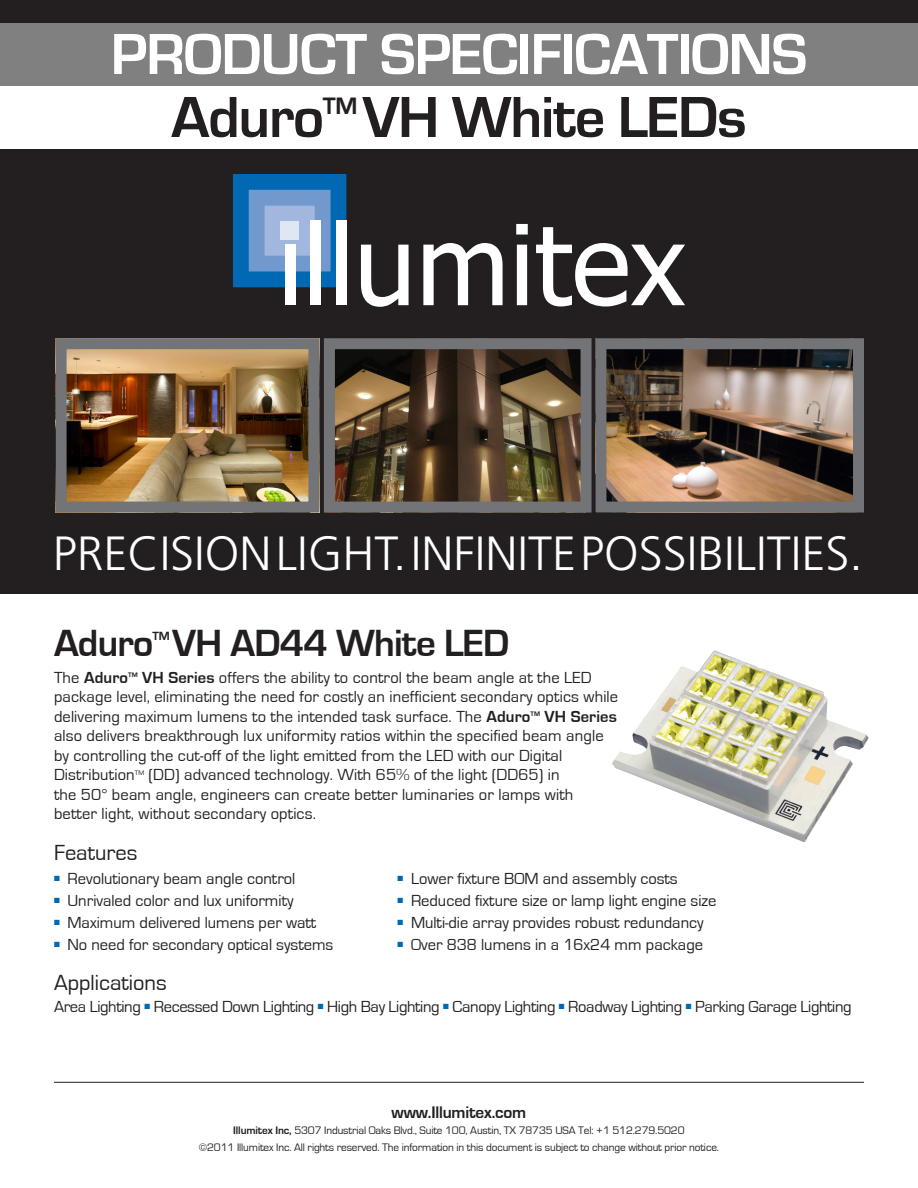
<style>
.page{position:relative;width:918px;height:1188px;background:#fff}
.page>*{position:absolute;margin:0;border:0;box-sizing:border-box;transform-origin:0 0}
.t1{font:700 60px "Eurostile";letter-spacing:-.02em;color:#fff}
.t2{font:700 60px "Eurostile";letter-spacing:-.02em;color:#231f20}
.t3{font:300 48px "Frutiger";color:#fff}
.t4{font:700 39px "Eurostile";letter-spacing:-.02em;color:#231f20}
.t5{font:700 24.45px "Eurostile";color:#231f20}
.t6{font:22.5px "Eurostile";color:#231f20}
.t7{font:700 17.25px "Eurostile";letter-spacing:-.01em;color:#231f20}
.t8{font:16.5px/19.5px "Eurostile";letter-spacing:.01em;color:#231f20}
.t9{font:16.5px "Eurostile";letter-spacing:-.02em;color:#231f20}
.t10{font:700 16.5px "Eurostile";letter-spacing:.01em;color:#231f20}
.t11{font:700 12.3px "Eurostile";color:#231f20}
.t12{font:11.25px "Eurostile";letter-spacing:-.01em;color:#231f20}
.t13{font:700 6.75px "Eurostile";color:#231f20}
.t14{font:6.75px "Eurostile";color:#231f20}
.s1{font-weight:400}
.s2{font-weight:700}
</style>
<div class="page">
<div style="left:0;top:0;width:918px;height:594px;background:#231f20"></div>
<svg style="left:233px;top:174px;width:113px;height:113px;background:#4587c4"></svg>
<div style="left:280px;top:221px;width:19px;height:19px;background:#e0e7f4"></div>
<div style="left:285px;top:245px;width:10px;height:60px;background:#fff"></div>
<div style="left:310px;top:221px;width:11px;height:84px;background:#fff"></div>
<div style="left:336px;top:221px;width:10px;height:84px;background:#fff"></div>
<svg style="left:361px;top:245px;width:48px;height:62px"></svg>
<svg style="left:423px;top:243px;width:80px;height:62px"></svg>
<svg style="left:516px;top:224px;width:12px;height:81px"></svg>
<svg style="left:536px;top:227px;width:149px;height:79px"></svg>
<div style="left:0;top:86px;width:918px;height:62px;background:#fff"></div>
<div style="left:0;top:23px;width:918px;height:63px;background:#808080"></div>
<hr style="left:54px;top:1082px;width:810px;height:1px;background:#231f20">
<img style="left:612px;top:651px;width:257px;height:191px">
<img style="left:607px;top:350px;width:245px;height:151px">
<div style="left:595px;top:338px;width:269px;height:175px;border:11px solid #727477"></div>
<img style="left:68px;top:350px;width:239px;height:151px">
<div style="left:56px;top:338px;width:263px;height:175px;border:11px solid #727477"></div>
<img style="left:336px;top:350px;width:244px;height:151px">
<div style="left:324px;top:338px;width:268px;height:175px;border:11px solid #727477"></div>
<p class="t1" style="left:111px;top:22px;width:698px">PRODUCT SPECIFICATIONS</p>
<p class="t2" style="left:171px;top:85px;width:154px">Aduro</p>
<p class="t5" style="left:323px;top:93px;width:36px">TM</p>
<p class="t2" style="left:362px;top:85px;width:386px">VH White LEDs</p>
<p class="t3" style="left:53px;top:526px;width:811px">PRECISION LIGHT. INFINITE POSSIBILITIES.</p>
<p class="t4" style="left:54px;top:622px;width:101px">Aduro</p>
<p class="t11" style="left:153px;top:629px;width:19px">TM</p>
<p class="t4" style="left:172px;top:622px;width:338px">VH AD44 White LED</p>
<p class="t10" style="left:54px;top:668px;width:76px"><span class="s1">The</span> Aduro</p>
<p class="t13" style="left:128px;top:671px;width:11px">tm</p>
<p class="t8" style="left:142px;top:668px;width:451px"><span class="s2">VH Series</span> offers the ability to control the beam angle at the LED</p>
<p class="t8" style="left:54px;top:688px;width:566px">package level, eliminating the need for costly an inefficient secondary optics while</p>
<p class="t8" style="left:54px;top:707px;width:478px">delivering maximum lumens to the intended task surface. The <span class="s2">Aduro</span></p>
<p class="t13" style="left:531px;top:710px;width:11px">tm</p>
<p class="t10" style="left:545px;top:707px;width:74px">VH Series</p>
<p class="t8" style="left:54px;top:727px;width:551px">also delivers breakthrough lux uniformity ratios within the specified beam angle by controlling the cut-off of the light emitted from the LED with our Digital<br>Distribution</p>
<p class="t14" style="left:135px;top:769px;width:11px">tm</p>
<p class="t8" style="left:149px;top:766px;width:413px">(DD) advanced technology. With 65% of the light (DD65) in</p>
<p class="t8" style="left:54px;top:785px;width:521px">the 50° beam angle, engineers can create better luminaries or lamps with better light, without secondary optics.</p>
<p class="t6" style="left:54px;top:840px;width:85px">Features</p>
<p class="t8" style="left:54px;top:869px;width:243px"><sup>■</sup> Revolutionary beam angle control</p>
<p class="t8" style="left:54px;top:891px;width:241px"><sup>■</sup> Unrivaled color and lux uniformity</p>
<p class="t8" style="left:54px;top:913px;width:264px"><sup>■</sup> Maximum delivered lumens per watt</p>
<p class="t8" style="left:54px;top:935px;width:281px"><sup>■</sup> No need for secondary optical systems</p>
<p class="t8" style="left:398px;top:869px;width:282px"><sup>■</sup> Lower fixture BOM and assembly costs</p>
<p class="t8" style="left:398px;top:891px;width:320px"><sup>■</sup> Reduced fixture size or lamp light engine size</p>
<p class="t8" style="left:398px;top:913px;width:308px"><sup>■</sup> Multi-die array provides robust redundancy</p>
<p class="t8" style="left:398px;top:935px;width:307px"><sup>■</sup> Over 838 lumens in a 16x24 mm package</p>
<p class="t6" style="left:54px;top:970px;width:114px">Applications</p>
<p class="t9" style="left:54px;top:997px;width:799px">Area Lighting <sup>■</sup> Recessed Down Lighting <sup>■</sup> High Bay Lighting <sup>■</sup> Canopy Lighting <sup>■</sup> Roadway Lighting <sup>■</sup> Parking Garage Lighting</p>
<p class="t7" style="left:392px;top:1102px;width:136px">www.Illumitex.com</p>
<p class="t12" style="left:233px;top:1124px;width:453px"><span class="s2">Illumitex Inc,</span> 5307 Industrial Oaks Blvd., Suite 100, Austin, TX 78735 USA Tel: +1 512.279.5020</p>
<p class="t12" style="left:199px;top:1141px;width:522px">©2011 Illumitex Inc. All rights reserved. The information in this document is subject to change without prior notice.</p>
</div>
